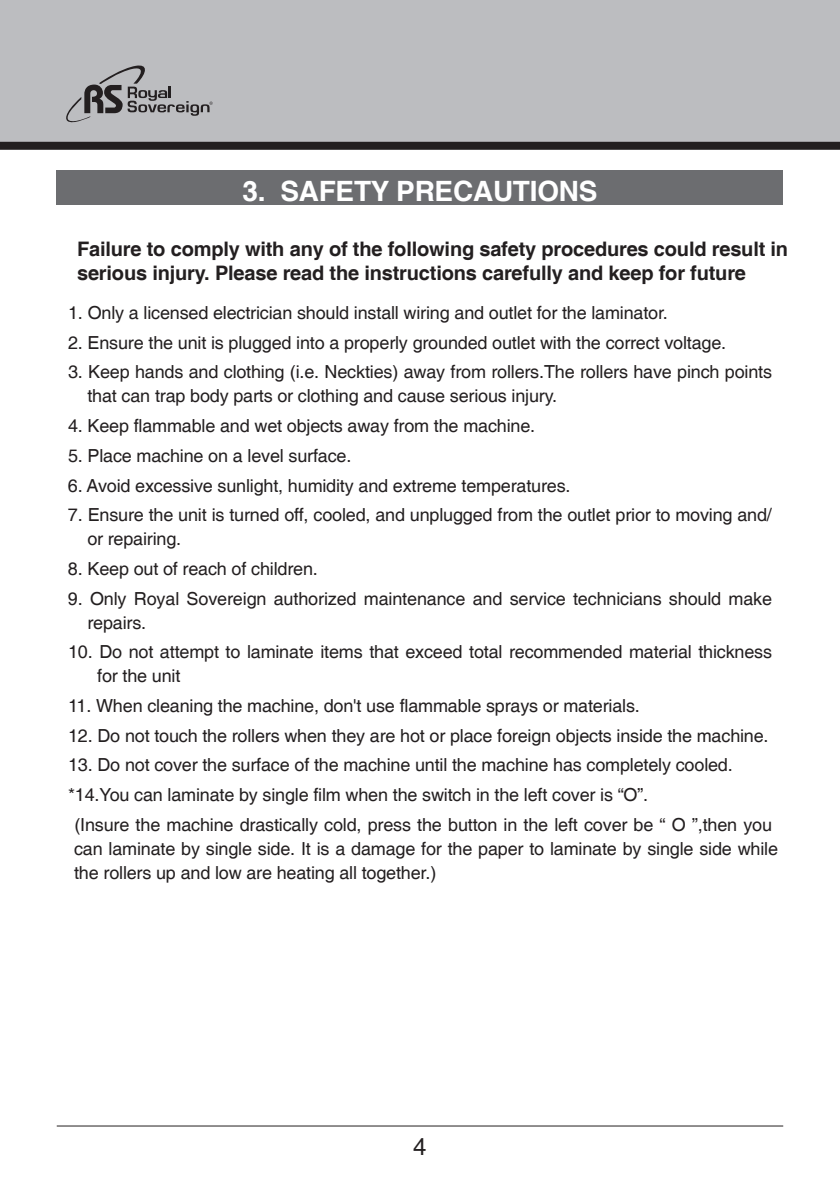
<style>
.page{position:relative;width:840px;height:1191px;background:#fff}
.page>*{position:absolute;margin:0;border:0;box-sizing:border-box;transform-origin:0 0}
.t1{font:700 28px "Helvetica";letter-spacing:-.01em;color:#fff}
.t2{font:24px "Helvetica";color:#231f20}
.t3{font:700 20px/24px "Helvetica";letter-spacing:-.01em;color:#231f20}
.t4{font:18px/24px "Helvetica";letter-spacing:-.01em;color:#231f20}
</style>
<div class="page">
<div style="left:0;top:0;width:839px;height:142px;background:#bcbdc0"></div>
<div style="left:0;top:142px;width:839px;height:8px;background:#231f20"></div>
<hr style="left:57px;top:1125px;width:725px;height:1px;background:#231f20">
<div style="left:57px;top:170px;width:725px;height:34px;background:#6c6d70"></div>
<svg style="left:66px;top:65px;width:146px;height:58px"></svg>
<h1 class="t1" style="left:242px;top:174px;width:356px">3. SAFETY PRECAUTIONS</h1>
<p class="t3" style="left:77px;top:238px;width:712px">Failure to comply with any of the following safety procedures could result in serious injury. Please read the instructions carefully and keep for future</p>
<p class="t4" style="left:68px;top:301px;width:601px">1. Only a licensed electrician should install wiring and outlet for the laminator.</p>
<p class="t4" style="left:68px;top:331px;width:659px">2. Ensure the unit is plugged into a properly grounded outlet with the correct voltage.</p>
<p class="t4" style="left:87px;top:361px;width:685px;text-indent:-19px">3. Keep hands and clothing (i.e. Neckties) away from rollers.The rollers have pinch points that can trap body parts or clothing and cause serious injury.</p>
<p class="t4" style="left:68px;top:414px;width:468px">4. Keep flammable and wet objects away from the machine.</p>
<p class="t4" style="left:68px;top:444px;width:285px">5. Place machine on a level surface.</p>
<p class="t4" style="left:68px;top:474px;width:504px">6. Avoid excessive sunlight, humidity and extreme temperatures.</p>
<p class="t4" style="left:87px;top:503px;width:685px;text-indent:-19px">7. Ensure the unit is turned off, cooled, and unplugged from the outlet prior to moving and/ or repairing.</p>
<p class="t4" style="left:68px;top:557px;width:251px">8. Keep out of reach of children.</p>
<p class="t4" style="left:87px;top:587px;width:685px;text-indent:-19px">9. Only Royal Sovereign authorized maintenance and service technicians should make repairs.</p>
<p class="t4" style="left:97px;top:640px;width:676px;text-indent:-29px">10. Do not attempt to laminate items that exceed total recommended material thickness for the unit</p>
<p class="t4" style="left:68px;top:694px;width:573px">11. When cleaning the machine, don't use flammable sprays or materials.</p>
<p class="t4" style="left:68px;top:724px;width:701px">12. Do not touch the rollers when they are hot or place foreign objects inside the machine.</p>
<p class="t4" style="left:68px;top:753px;width:665px">13. Do not cover the surface of the machine until the machine has completely cooled.</p>
<p class="t4" style="left:68px;top:783px;width:581px">*14.You can laminate by single film when the switch in the left cover is “O”.</p>
<p class="t4" style="left:74px;top:813px;width:698px">(Insure the machine drastically cold, press the button in the left cover be “ O ”,then you</p>
<p class="t4" style="left:74px;top:837px;width:705px">can laminate by single side. It is a damage for the paper to laminate by single side while the rollers up and low are heating all together.)</p>
<h2 class="t2" style="left:413px;top:1132px;width:15px">4</h2>
</div>
